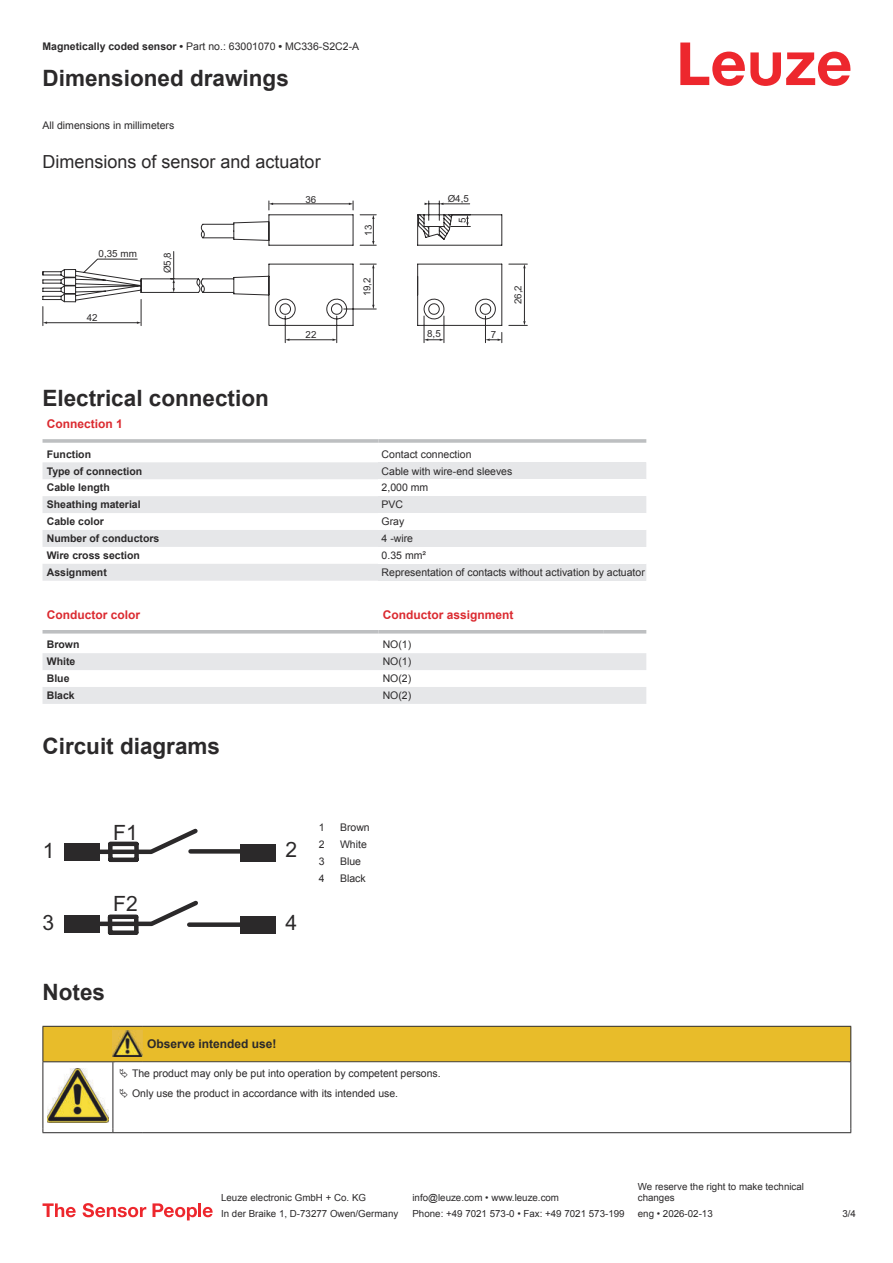
<style>
.page{position:relative;width:893px;height:1263px;background:#fff}
.page>*{position:absolute;margin:0;border:0;box-sizing:border-box;transform-origin:0 0}
.t1{font:700 22.5px "Arial";color:#2b292a}
.t2{font:21.15px "Arial";color:#2b292a}
.t3{font:21px "Arial";color:#2b292a}
.t4{font:18px "Arial";color:#2b292a}
.t5{font:700 12px "Arial";color:#db2a30}
.t6{font:700 12px "Arial";color:#2b292a}
.t7{font:10.5px/20.2px "Arial";color:#2b292a}
.t8{font:700 10.5px "Arial";color:#2b292a}
.t9{font:9.9px "Arial";color:#2b292a}
.t10{font:9.75px/11.7px "Arial";color:#2b292a}
.s1{font-weight:700}
</style>
<div class="page">
<svg style="left:680px;top:43px;width:170px;height:43px"></svg>
<svg style="left:43px;top:462px;width:335px;height:119px;fill:#e6e7e9"></svg>
<hr style="left:43px;top:439px;width:335px;height:4px;background:#bdbfc1">
<hr style="left:378px;top:439px;width:268px;height:4px;background:#c7c9ca">
<div style="left:378px;top:462px;width:268px;height:17px;background:#e6e7e9"></div>
<div style="left:378px;top:496px;width:268px;height:17px;background:#e6e7e9"></div>
<div style="left:378px;top:530px;width:268px;height:17px;background:#e6e7e9"></div>
<div style="left:378px;top:564px;width:268px;height:17px;background:#e6e7e9"></div>
<svg style="left:43px;top:633px;width:603px;height:1px"></svg>
<svg style="left:43px;top:653px;width:603px;height:51px"></svg>
<hr style="left:43px;top:630px;width:335px;height:3px;background:#bdbfc1">
<hr style="left:378px;top:630px;width:226px;height:3px;background:#bdbfc1">
<hr style="left:604px;top:630px;width:42px;height:3px;background:#bdbfc1">
<svg style="left:43px;top:1203px;width:33px;height:14px"></svg>
<svg style="left:83px;top:1203px;width:63px;height:14px"></svg>
<svg style="left:153px;top:1203px;width:44px;height:17px"></svg>
<hr style="left:198px;top:1203px;width:3px;height:14px;background:#ed272d">
<svg style="left:203px;top:1207px;width:10px;height:10px"></svg>
<svg style="left:43px;top:200px;width:334px;height:143px"></svg>
<svg style="left:43px;top:321px;width:4px;height:3px"></svg>
<svg style="left:137px;top:321px;width:4px;height:3px"></svg>
<svg style="left:173px;top:279px;width:2px;height:13px"></svg>
<svg style="left:417px;top:200px;width:111px;height:143px"></svg>
<div style="left:64px;top:843px;width:36px;height:18px;background:#2b292a"></div>
<div style="left:64px;top:916px;width:36px;height:17px;background:#2b292a"></div>
<svg style="left:95px;top:828px;width:151px;height:101px"></svg>
<div style="left:240px;top:844px;width:36px;height:17px;background:#2b292a"></div>
<div style="left:240px;top:916px;width:36px;height:18px;background:#2b292a"></div>
<div style="left:110px;top:914px;width:26px;height:5px;background:#2b292a"></div>
<hr style="left:108px;top:917px;width:4px;height:15px;background:#2b292a">
<div style="left:110px;top:930px;width:26px;height:5px;background:#2b292a"></div>
<div style="left:134px;top:917px;width:5px;height:15px;background:#2b292a"></div>
<hr style="left:110px;top:842px;width:26px;height:4px;background:#2b292a">
<div style="left:108px;top:844px;width:5px;height:15px;background:#2b292a"></div>
<div style="left:110px;top:857px;width:26px;height:5px;background:#2b292a"></div>
<div style="left:134px;top:844px;width:5px;height:15px;background:#2b292a"></div>
<hr style="left:43px;top:1062px;width:1px;height:66px;background:#2b292a">
<hr style="left:113px;top:1062px;width:1px;height:66px;background:#2b292a">
<hr style="left:850px;top:1062px;width:1px;height:66px;background:#2b292a">
<hr style="left:43px;top:1132px;width:70px;height:1px;background:#2b292a">
<hr style="left:113px;top:1132px;width:30px;height:1px;background:#2b292a">
<hr style="left:143px;top:1132px;width:708px;height:1px;background:#2b292a">
<img style="left:47px;top:1103px;width:61px;height:19px">
<svg style="left:43px;top:1026px;width:808px;height:77px"></svg>
<p class="t7" style="left:43px;top:37px;width:318px"><span class="s1">Magnetically coded sensor •</span> Part no.: 63001070 <span class="s1">•</span> MC336-S2C2-A</p>
<h1 class="t1" style="left:43px;top:70px;width:248px">Dimensioned drawings</h1>
<p class="t7" style="left:43px;top:116px;width:133px">All dimensions in millimeters</p>
<h3 class="t4" style="left:43px;top:155px;width:280px">Dimensions of sensor and actuator</h3>
<p class="t9" style="left:99px;top:250px;width:40px">0,35 mm</p>
<p class="t10" style="left:87px;top:312px;width:12px">42</p>
<p class="t10" style="left:162px;top:273px;width:23px;rotate:-90deg">Ø5,8</p>
<p class="t10" style="left:306px;top:194px;width:12px">36</p>
<p class="t10" style="left:306px;top:329px;width:12px">22</p>
<p class="t10" style="left:363px;top:236px;width:12px;rotate:-90deg">13</p>
<p class="t10" style="left:362px;top:296px;width:20px;rotate:-90deg">19,2</p>
<p class="t10" style="left:448px;top:193px;width:23px">Ø4,5</p>
<p class="t10" style="left:457px;top:223px;width:7px;rotate:-90deg">5</p>
<p class="t10" style="left:427px;top:328px;width:15px">8,5</p>
<p class="t10" style="left:491px;top:329px;width:7px">7</p>
<p class="t10" style="left:513px;top:304px;width:20px;rotate:-90deg">26,2</p>
<h1 class="t1" style="left:43px;top:390px;width:228px">Electrical connection</h1>
<p class="t5" style="left:47px;top:420px;width:78px">Connection 1</p>
<p class="t8" style="left:47px;top:450px;width:46px">Function</p>
<p class="t7" style="left:382px;top:445px;width:91px">Contact connection</p>
<p class="t8" style="left:47px;top:467px;width:97px">Type of connection</p>
<p class="t7" style="left:382px;top:462px;width:132px">Cable with wire-end sleeves</p>
<p class="t8" style="left:47px;top:484px;width:65px">Cable length</p>
<p class="t7" style="left:382px;top:479px;width:48px">2,000 mm</p>
<p class="t8" style="left:47px;top:501px;width:95px">Sheathing material</p>
<p class="t7" style="left:382px;top:495px;width:23px">PVC</p>
<p class="t8" style="left:47px;top:518px;width:59px">Cable color</p>
<p class="t7" style="left:382px;top:512px;width:24px">Gray</p>
<p class="t8" style="left:47px;top:534px;width:114px">Number of conductors</p>
<p class="t7" style="left:382px;top:529px;width:33px">4 -wire</p>
<p class="t8" style="left:47px;top:551px;width:95px">Wire cross section</p>
<p class="t7" style="left:382px;top:546px;width:46px">0.35 mm²</p>
<p class="t8" style="left:47px;top:568px;width:62px">Assignment</p>
<p class="t7" style="left:382px;top:563px;width:265px">Representation of contacts without activation by actuator</p>
<p class="t5" style="left:47px;top:610px;width:95px">Conductor color</p>
<p class="t5" style="left:383px;top:610px;width:132px">Conductor assignment</p>
<p class="t8" style="left:47px;top:641px;width:34px">Brown</p>
<p class="t7" style="left:383px;top:636px;width:30px">NO(1)</p>
<p class="t8" style="left:47px;top:658px;width:30px">White</p>
<p class="t7" style="left:383px;top:652px;width:30px">NO(1)</p>
<p class="t8" style="left:47px;top:675px;width:24px">Blue</p>
<p class="t7" style="left:383px;top:669px;width:30px">NO(2)</p>
<p class="t8" style="left:47px;top:691px;width:30px">Black</p>
<p class="t7" style="left:383px;top:686px;width:30px">NO(2)</p>
<h1 class="t1" style="left:43px;top:738px;width:179px">Circuit diagrams</h1>
<h2 class="t2" style="left:43px;top:842px;width:13px">1</h2>
<h2 class="t2" style="left:43px;top:914px;width:13px">3</h2>
<h3 class="t3" style="left:113px;top:824px;width:26px">F1</h3>
<h3 class="t3" style="left:113px;top:895px;width:26px">F2</h3>
<h2 class="t2" style="left:285px;top:842px;width:13px">2</h2>
<h2 class="t2" style="left:285px;top:914px;width:13px">4</h2>
<p class="t7" style="left:319px;top:818px;width:7px">1</p>
<p class="t7" style="left:340px;top:818px;width:31px">Brown</p>
<p class="t7" style="left:319px;top:835px;width:7px">2</p>
<p class="t7" style="left:340px;top:835px;width:28px">White</p>
<p class="t7" style="left:319px;top:852px;width:7px">3</p>
<p class="t7" style="left:340px;top:852px;width:23px">Blue</p>
<p class="t7" style="left:319px;top:869px;width:7px">4</p>
<p class="t7" style="left:340px;top:869px;width:27px">Black</p>
<h1 class="t1" style="left:43px;top:983px;width:64px">Notes</h1>
<p class="t6" style="left:147px;top:1039px;width:131px">Observe intended use!</p>
<p class="t7" style="left:132px;top:1064px;width:310px">The product may only be put into operation by competent persons.<br>Only use the product in accordance with its intended use.</p>
<p class="t10" style="left:221px;top:1193px;width:146px">Leuze electronic GmbH + Co. KG</p>
<p class="t10" style="left:412px;top:1193px;width:148px">info@leuze.com • www.leuze.com</p>
<p class="t10" style="left:638px;top:1181px;width:168px">We reserve the right to make technical changes</p>
<p class="t10" style="left:221px;top:1209px;width:179px">In der Braike 1, D-73277 Owen/Germany</p>
<p class="t10" style="left:412px;top:1209px;width:214px">Phone: +49 7021 573-0 • Fax: +49 7021 573-199</p>
<p class="t10" style="left:638px;top:1209px;width:76px">eng • 2026-02-13</p>
<p class="t10" style="left:842px;top:1209px;width:15px">3 /4</p>
</div>
